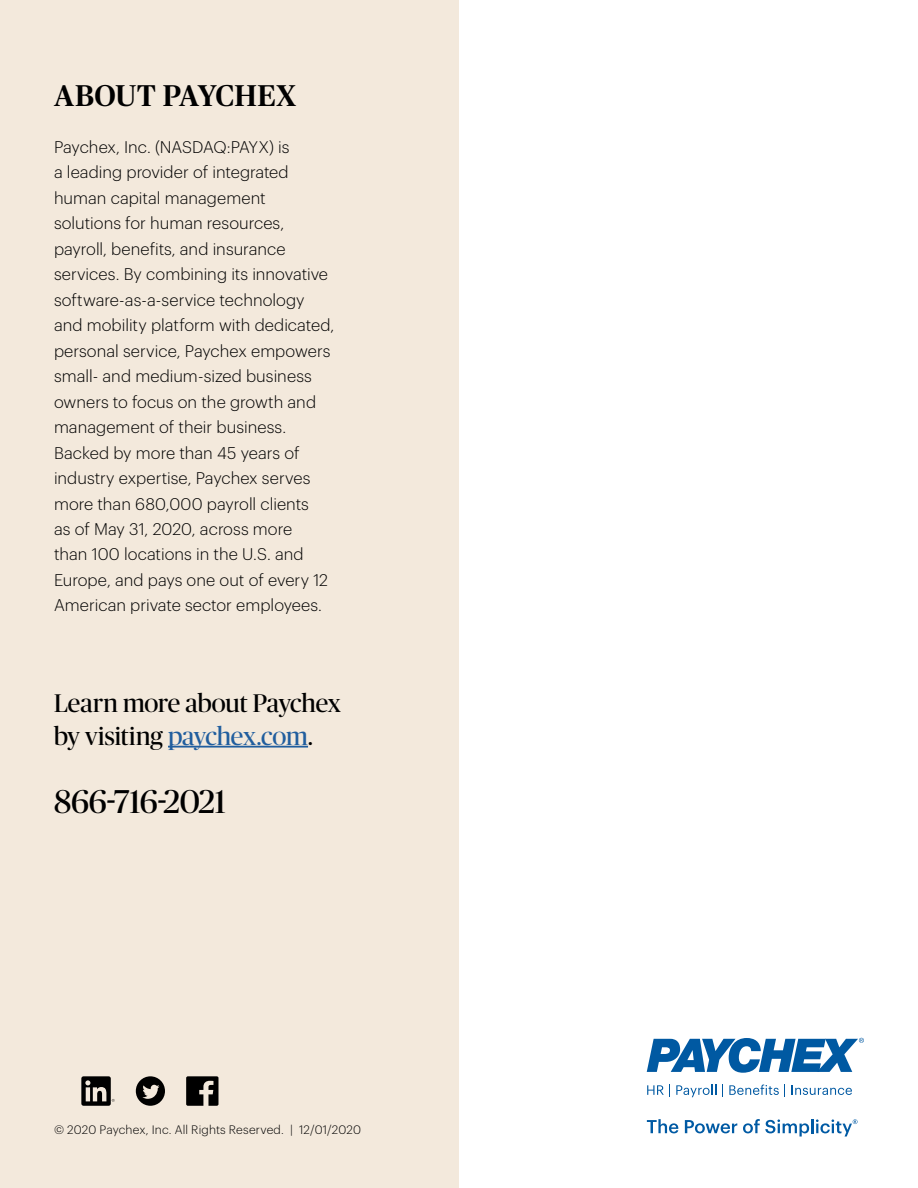
<style>
.page{position:relative;width:918px;height:1188px;background:#fff}
.page>*{position:absolute;margin:0;border:0;box-sizing:border-box;transform-origin:0 0}
.t1{font:33px "Publico Banner";letter-spacing:-.005em;color:#000}
.t2{font:500 30px "Publico Headline";letter-spacing:.01em;color:#000}
.t3{font:25.5px/33px "Publico Banner";letter-spacing:-.005em;color:#000}
.t4{font:300 16.5px/25.5px "Graphik";color:#000}
.t5{font:300 12px "Graphik";letter-spacing:.015em;color:#000}
.s1{color:#215e9e}
</style>
<div class="page">
<svg style="left:647px;top:1119px;width:31px;height:14px"></svg>
<svg style="left:685px;top:1120px;width:52px;height:13px"></svg>
<svg style="left:743px;top:1119px;width:114px;height:18px"></svg>
<svg style="left:647px;top:1085px;width:23px;height:12px"></svg>
<svg style="left:676px;top:1085px;width:40px;height:12px"></svg>
<svg style="left:722px;top:1085px;width:1px;height:12px"></svg>
<svg style="left:729px;top:1085px;width:56px;height:12px"></svg>
<svg style="left:792px;top:1085px;width:60px;height:10px"></svg>
<svg style="left:647px;top:1038px;width:217px;height:35px"></svg>
<div style="left:0;top:0;width:459px;height:1188px;background:#f3e9dc"></div>
<svg style="left:186px;top:1076px;width:32px;height:30px"></svg>
<svg style="left:136px;top:1076px;width:29px;height:30px"></svg>
<svg style="left:81px;top:1076px;width:34px;height:30px"></svg>
<hr style="left:168px;top:746px;width:140px;height:2px;background:#215e9e">
<h2 class="t2" style="left:54px;top:74px;width:244px">ABOUT PAYCHEX</h2>
<p class="t4" style="left:54px;top:133px;width:282px">Paychex, Inc. (NASDAQ:PAYX) is<br>a leading provider of integrated human capital management solutions for human resources, payroll, benefits, and insurance services. By combining its innovative software-as-a-service technology and mobility platform with dedicated, personal service, Paychex empowers small- and medium-sized business owners to focus on the growth and management of their business.<br>Backed by more than 45 years of industry expertise, Paychex serves more than 680,000 payroll clients<br>as of May 31, 2020, across more<br>than 100 locations in the U.S. and Europe, and pays one out of every 12<br>American private sector employees.</p>
<h3 class="t3" style="left:54px;top:685px;width:289px">Learn more about Paychex by visiting <span class="s1">paychex.com</span>.</h3>
<h1 class="t1" style="left:54px;top:779px;width:173px">866-716-2021</h1>
<p class="t5" style="left:54px;top:1121px;width:309px">© 2020 Paychex, Inc. All Rights Reserved. | 12/01/2020</p>
</div>
